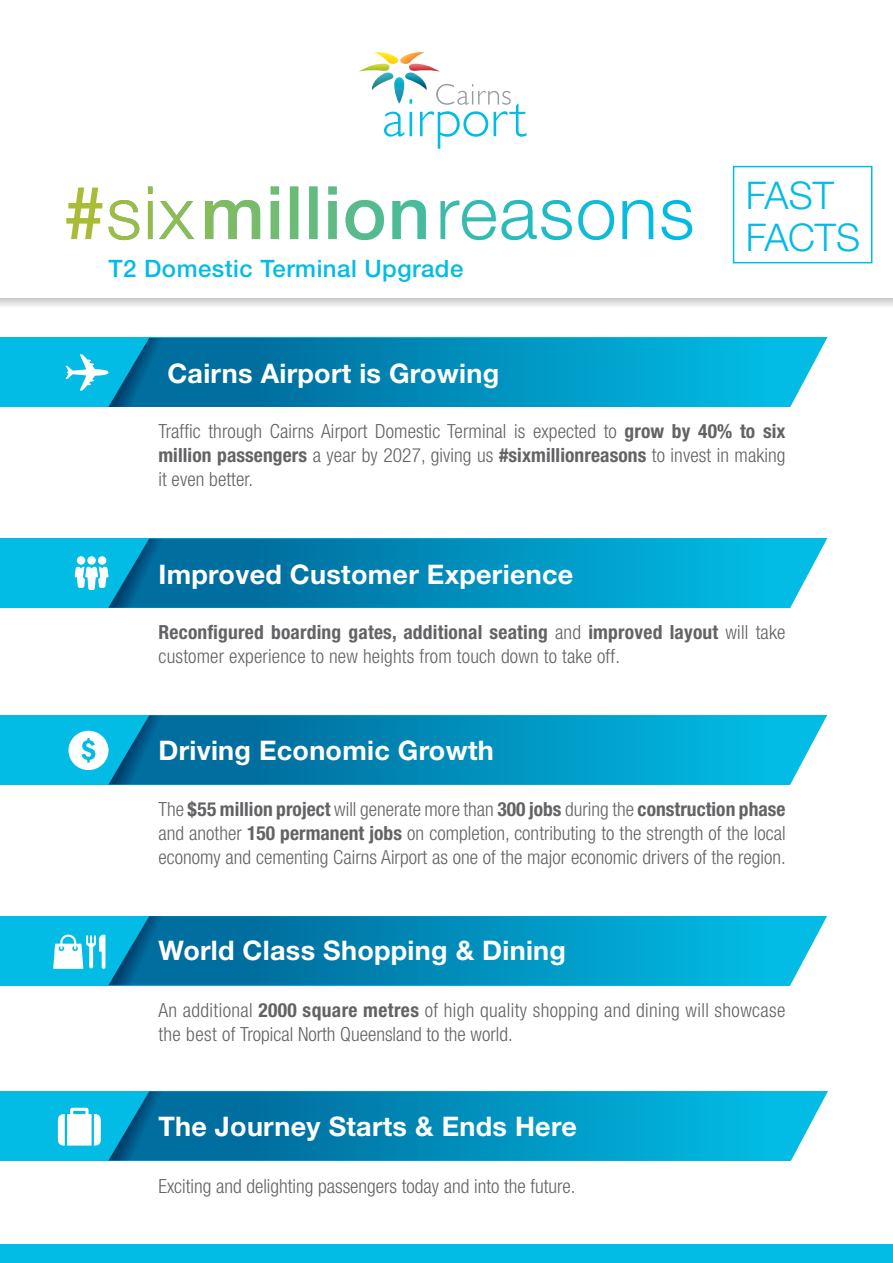
<style>
.page{position:relative;width:893px;height:1263px;background:#fff}
.page>*{position:absolute;margin:0;border:0;box-sizing:border-box;transform-origin:0 0}
.t1{font:300 38.25px/42.3px "Helvetica Neue LT";letter-spacing:-.005em;color:#02bce5}
.t2{font:700 27px "Helvetica Neue LT";letter-spacing:.01em;color:#fff}
.t3{font:500 24px "Helvetica Neue LT";letter-spacing:.02em;color:#02bce5}
.t4{font:300 condensed 19.5px/24px "Helvetica Neue LT";letter-spacing:.005em;color:#636366;text-align:justify}
.s1{font-weight:700}
</style>
<div class="page">
<div style="left:733px;top:166px;width:139px;height:97px;background:#fff;border:2px solid #02bce5"></div>
<svg style="left:359px;top:52px;width:168px;height:97px"></svg>
<svg style="left:0;top:298px;width:893px;height:8px;background:#ddd"></svg>
<svg style="left:108px;top:186px;width:584px;height:54px"></svg>
<svg style="left:66px;top:188px;width:36px;height:51px"></svg>
<div style="left:0;top:1244px;width:893px;height:19px;background:#02bce5"></div>
<div style="left:0;top:338px;width:893px;height:69px;background:#02bce5"></div>
<svg style="left:174px;top:338px;width:526px;height:69px;background:#008ab8"></svg>
<svg style="left:785px;top:337px;width:108px;height:70px"></svg>
<svg style="left:66px;top:338px;width:108px;height:69px"></svg>
<div style="left:0;top:539px;width:893px;height:69px;background:#02bce5"></div>
<svg style="left:174px;top:539px;width:526px;height:69px;background:#008ab8"></svg>
<svg style="left:785px;top:538px;width:108px;height:70px"></svg>
<svg style="left:75px;top:539px;width:99px;height:69px"></svg>
<div style="left:0;top:715px;width:893px;height:69px;background:#02bce5"></div>
<svg style="left:174px;top:715px;width:526px;height:69px;background:#008ab8"></svg>
<svg style="left:785px;top:715px;width:108px;height:70px"></svg>
<svg style="left:68px;top:715px;width:106px;height:69px"></svg>
<div style="left:0;top:1091px;width:893px;height:69px;background:#02bce5"></div>
<svg style="left:174px;top:1091px;width:526px;height:69px;background:#008ab8"></svg>
<svg style="left:109px;top:1091px;width:65px;height:69px"></svg>
<svg style="left:785px;top:1091px;width:108px;height:70px"></svg>
<svg style="left:58px;top:1108px;width:43px;height:37px"></svg>
<div style="left:0;top:916px;width:893px;height:69px;background:#02bce5"></div>
<svg style="left:174px;top:916px;width:526px;height:69px;background:#008ab8"></svg>
<svg style="left:785px;top:916px;width:108px;height:70px"></svg>
<svg style="left:53px;top:916px;width:121px;height:69px"></svg>
<p class="t3" style="left:108px;top:254px;width:356px">T2 Domestic Terminal Upgrade</p>
<h2 class="t2" style="left:167px;top:357px;width:333px">Cairns Airport is Growing</h2>
<h1 class="t1" style="left:746px;top:173px;width:116px">FAST<br>FACTS</h1>
<p class="t4" style="left:158px;top:419px;width:629px">Traffic through Cairns Airport Domestic Terminal is expected to <span class="s1">grow by 40% to six million passengers</span> a year by 2027, giving us <span class="s1">#sixmillionreasons</span> to invest in making it even better.</p>
<h2 class="t2" style="left:159px;top:557px;width:416px">Improved Customer Experience</h2>
<p class="t4" style="left:159px;top:620px;width:628px"><span class="s1">Reconfigured boarding gates, additional seating</span> and <span class="s1">improved layout</span> will take customer experience to new heights from touch down to take off.</p>
<h2 class="t2" style="left:158px;top:734px;width:337px">Driving Economic Growth</h2>
<p class="t4" style="left:158px;top:797px;width:629px">The <span class="s1">$55 million project</span> will generate more than <span class="s1">300 jobs</span> during the <span class="s1">construction phase </span>and another <span class="s1">150 permanent jobs</span> on completion, contributing to the strength of the local economy and cementing Cairns Airport as one of the major economic drivers of the region.</p>
<h2 class="t2" style="left:159px;top:933px;width:409px">World Class Shopping &amp; Dining</h2>
<p class="t4" style="left:158px;top:998px;width:629px">An additional <span class="s1">2000 square metres</span> of high quality shopping and dining will showcase the best of Tropical North Queensland to the world.</p>
<h2 class="t2" style="left:158px;top:1110px;width:420px">The Journey Starts &amp; Ends Here</h2>
<p class="t4" style="left:158px;top:1174px;width:419px">Exciting and delighting passengers today and into the future.</p>
</div>
